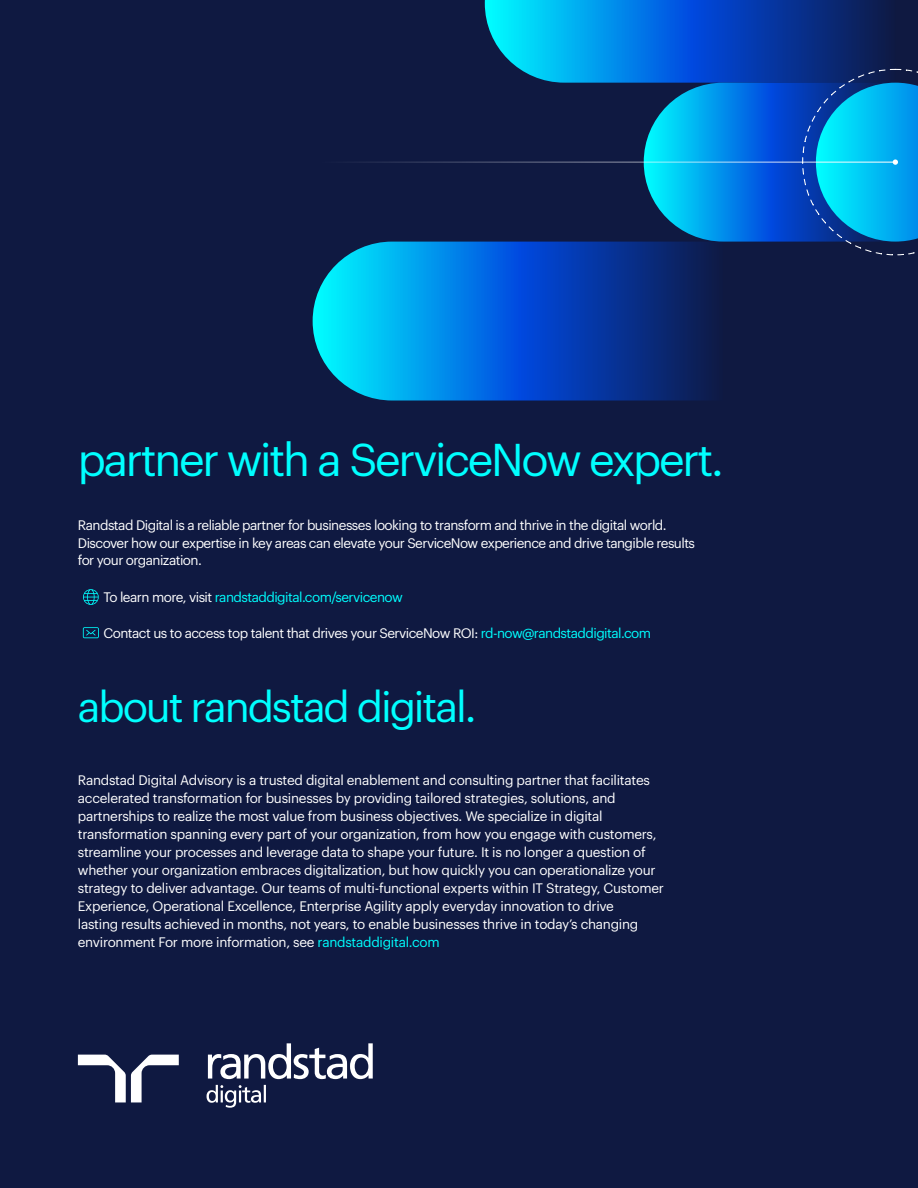
<style>
.page{position:relative;width:918px;height:1188px;background:#0f1941}
.page>*{position:absolute;margin:0;border:0;box-sizing:border-box;transform-origin:0 0}
.t1{font:45px "Graphik";letter-spacing:-.05em;color:#0ff}
.t2{font:42px "Graphik";letter-spacing:-.05em;color:#0ff}
.t3{font:13.5px/18px "Graphik";letter-spacing:-.02em;color:#fff}
.t4{font:13.5px/18px "Graphik";letter-spacing:-.04em;color:#fff}
.t5{font:13.5px "Graphik";letter-spacing:-.04em;color:#0ff}
.s1{color:#fff}
.s2{color:#0ff}
</style>
<div class="page">
<svg style="left:313px;top:242px;width:399px;height:159px;background:#0366bd"></svg>
<hr style="left:313px;top:162px;width:582px;height:1px;background:#fff">
<svg style="left:485px;top:0;width:433px;height:255px"></svg>
<svg style="left:83px;top:589px;width:16px;height:16px"></svg>
<svg style="left:83px;top:627px;width:16px;height:11px"></svg>
<svg style="left:78px;top:1043px;width:295px;height:65px"></svg>
<h1 class="t1" style="left:78px;top:426px;width:648px">partner with a ServiceNow expert.</h1>
<p class="t4" style="left:78px;top:514px;width:619px">Randstad Digital is a reliable partner for businesses looking to transform and thrive in the digital world.<br>Discover how our expertise in key areas can elevate your ServiceNow experience and drive tangible results for your organization.</p>
<p class="t5" style="left:103px;top:586px;width:301px"><span class="s1">To learn more, visit</span> randstaddigital.com/servicenow</p>
<p class="t4" style="left:103px;top:622px;width:549px">Contact us to access top talent that drives your ServiceNow ROI: <span class="s2">rd-now@randstaddigital.com</span></p>
<h2 class="t2" style="left:78px;top:675px;width:400px">about randstad digital.</h2>
<p class="t3" style="left:78px;top:770px;width:588px">Randstad Digital Advisory is a trusted digital enablement and consulting partner that facilitates accelerated transformation for businesses by providing tailored strategies, solutions, and partnerships to realize the most value from business objectives. We specialize in digital transformation spanning every part of your organization, from how you engage with customers, streamline your processes and leverage data to shape your future. It is no longer a question of whether your organization embraces digitalization, but how quickly you can operationalize your strategy to deliver advantage. Our teams of multi-functional experts within IT Strategy, Customer Experience, Operational Excellence, Enterprise Agility apply everyday innovation to drive<br>lasting results achieved in months, not years, to enable businesses thrive in today’s changing environment For more information, see <span class="s2">randstaddigital.com</span></p>
</div>
